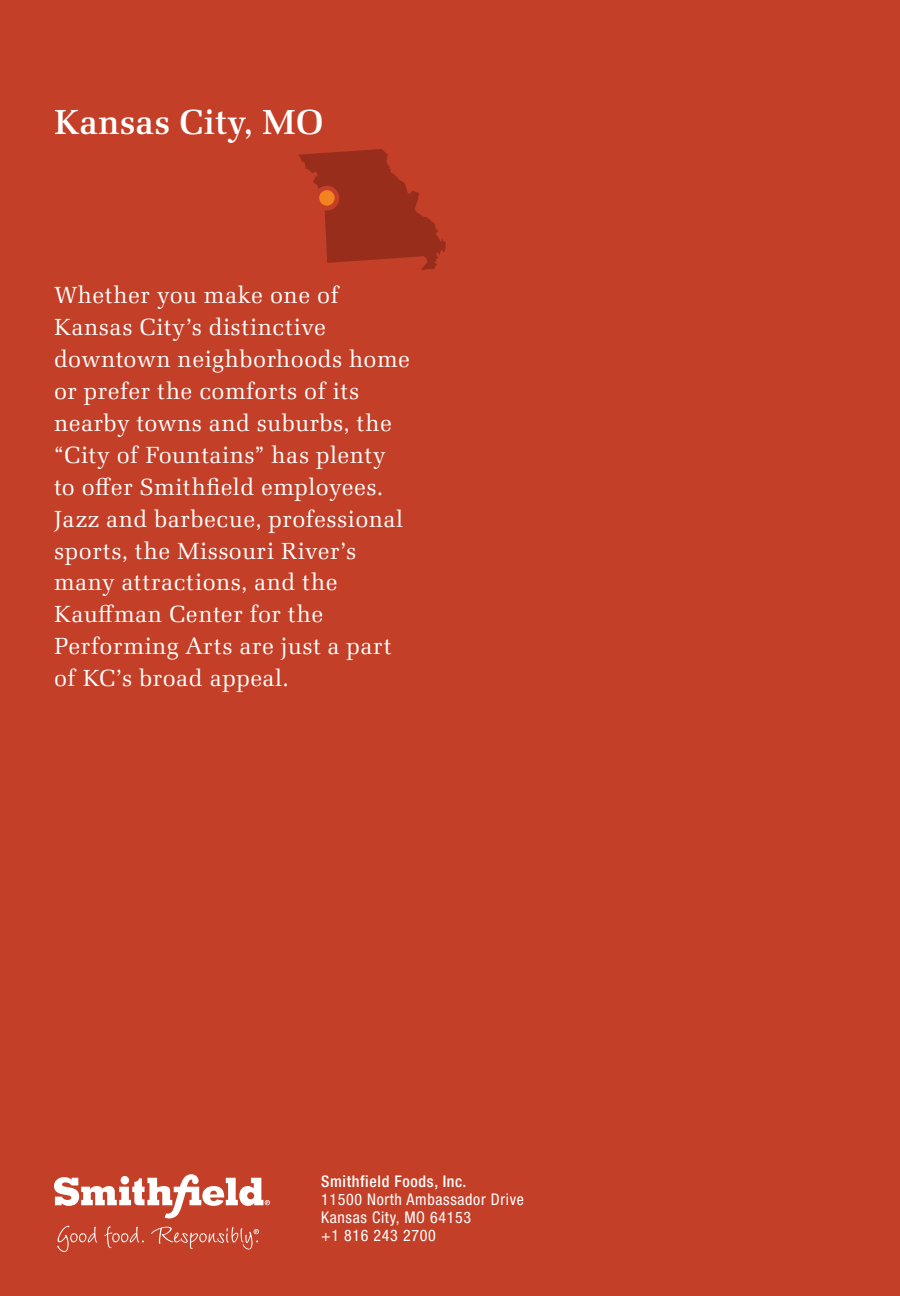
<style>
.page{position:relative;width:900px;height:1296px;background:#c43f27}
.page>*{position:absolute;margin:0;border:0;box-sizing:border-box;transform-origin:0 0}
.t1{font:500 36px "Latino URW";color:#fff}
.t2{font:24px/32px "Latino URW";letter-spacing:.02em;color:#fff}
.t3{font:condensed 16px/18px "Helvetica Neue";letter-spacing:.04em;color:#fff}
.t4{font:500 condensed 16px "Helvetica Neue";letter-spacing:.04em;color:#fff}
</style>
<div class="page">
<svg style="left:57px;top:1226px;width:40px;height:26px"></svg>
<svg style="left:104px;top:1226px;width:40px;height:22px"></svg>
<svg style="left:151px;top:1227px;width:108px;height:22px"></svg>
<svg style="left:54px;top:1174px;width:216px;height:45px"></svg>
<svg style="left:298px;top:149px;width:148px;height:121px"></svg>
<div style="left:319px;top:190px;width:16px;height:16px;background:#f58220;border-radius:8px"></div>
<h1 class="t1" style="left:54px;top:100px;width:271px">Kansas City, MO</h1>
<p class="t2" style="left:54px;top:279px;width:358px">Whether you make one of<br>Kansas City’s distinctive downtown neighborhoods home or prefer the comforts of its nearby towns and suburbs, the “City of Fountains” has plenty to offer Smithfield employees.<br>Jazz and barbecue, professional sports, the Missouri River’s many attractions, and the<br>Kauffman Center for the<br>Performing Arts are just a part of KC’s broad appeal.</p>
<p class="t4" style="left:321px;top:1172px;width:147px">Smithfield Foods, Inc.</p>
<p class="t3" style="left:321px;top:1190px;width:204px">11500 North Ambassador Drive<br>Kansas City, MO 64153<br>+1 816 243 2700</p>
</div>
